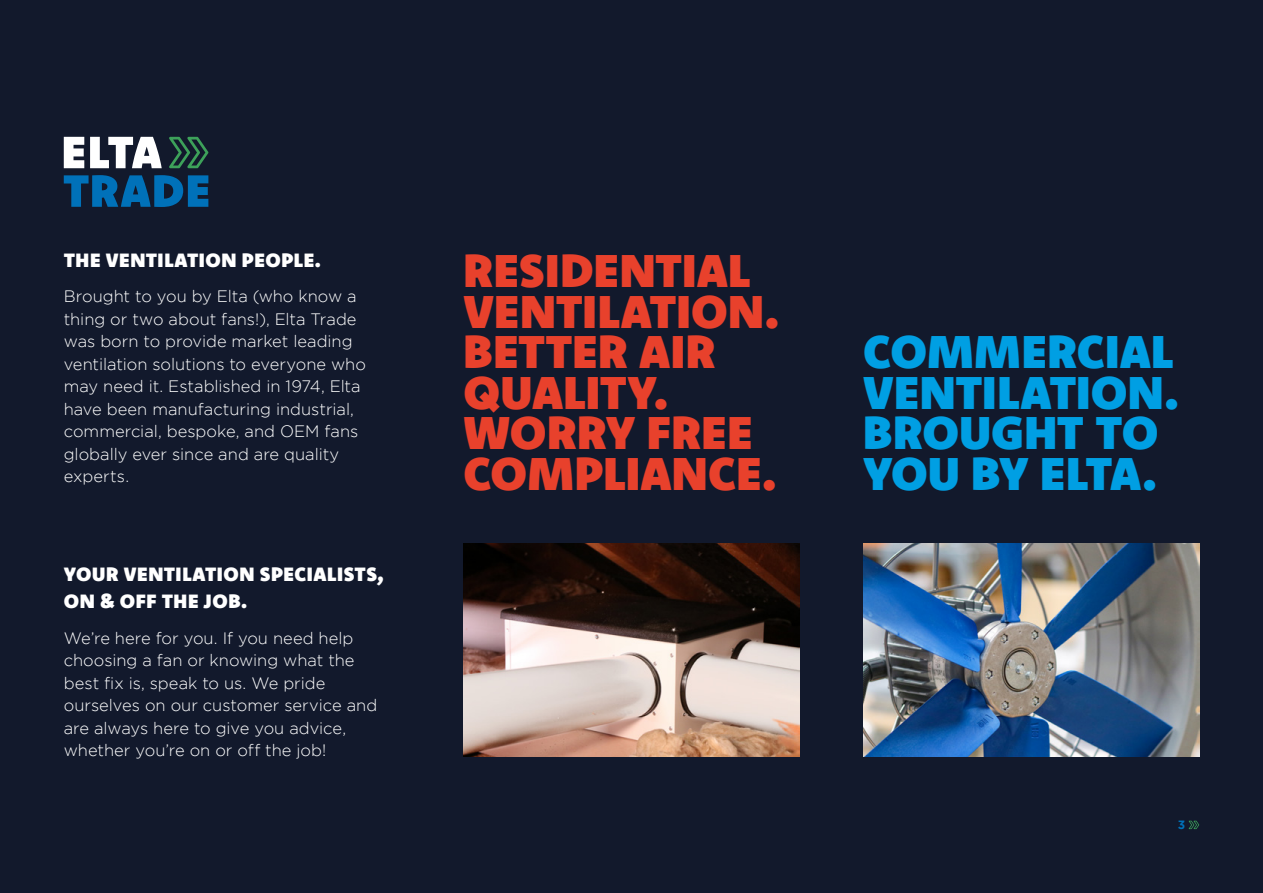
<style>
.page{position:relative;width:1263px;height:893px;background:#12192c}
.page>*{position:absolute;margin:0;border:0;box-sizing:border-box;transform-origin:0 0}
.t1{font:900 46.5px/40.5px "Komet";letter-spacing:.005em;color:#e8412c}
.t2{font:900 46.5px/40.5px "Komet";letter-spacing:.005em;color:#009fe3}
.t3{font:900 19.5px/27px "Komet";letter-spacing:.03em;color:#fff}
.t4{font:300 16.5px/22.5px "Gotham";color:#fff}
.t5{font:700 12px "Gotham";color:#0071b9}
</style>
<div class="page">
<svg style="left:1189px;top:821px;width:10px;height:8px"></svg>
<svg style="left:169px;top:137px;width:39px;height:31px"></svg>
<svg style="left:64px;top:137px;width:20px;height:31px"></svg>
<svg style="left:90px;top:137px;width:72px;height:31px"></svg>
<svg style="left:64px;top:175px;width:144px;height:32px"></svg>
<img style="left:463px;top:543px;width:336px;height:213px">
<img style="left:863px;top:543px;width:336px;height:213px">
<p class="t3" style="left:64px;top:246px;width:258px">THE VENTILATION PEOPLE.</p>
<p class="t4" style="left:64px;top:285px;width:304px">Brought to you by Elta (who know a thing or two about fans!), Elta Trade was born to provide market leading ventilation solutions to everyone who may need it. Established in 1974, Elta have been manufacturing industrial, commercial, bespoke, and OEM fans globally ever since and are quality experts.</p>
<p class="t3" style="left:64px;top:561px;width:321px">YOUR VENTILATION SPECIALISTS,<br>ON &amp; OFF THE JOB.</p>
<p class="t4" style="left:64px;top:626px;width:315px">We’re here for you. If you need help choosing a fan or knowing what the best fix is, speak to us. We pride ourselves on our customer service and are always here to give you advice, whether you’re on or off the job!</p>
<h1 class="t1" style="left:463px;top:250px;width:317px">RESIDENTIAL<br>VENTILATION.<br>BETTER AIR<br>QUALITY.<br>WORRY FREE<br>COMPLIANCE.</h1>
<h1 class="t2" style="left:863px;top:331px;width:317px">COMMERCIAL<br>VENTILATION.<br>BROUGHT TO<br>YOU BY ELTA.</h1>
<p class="t5" style="left:1178px;top:818px;width:9px">3</p>
</div>
